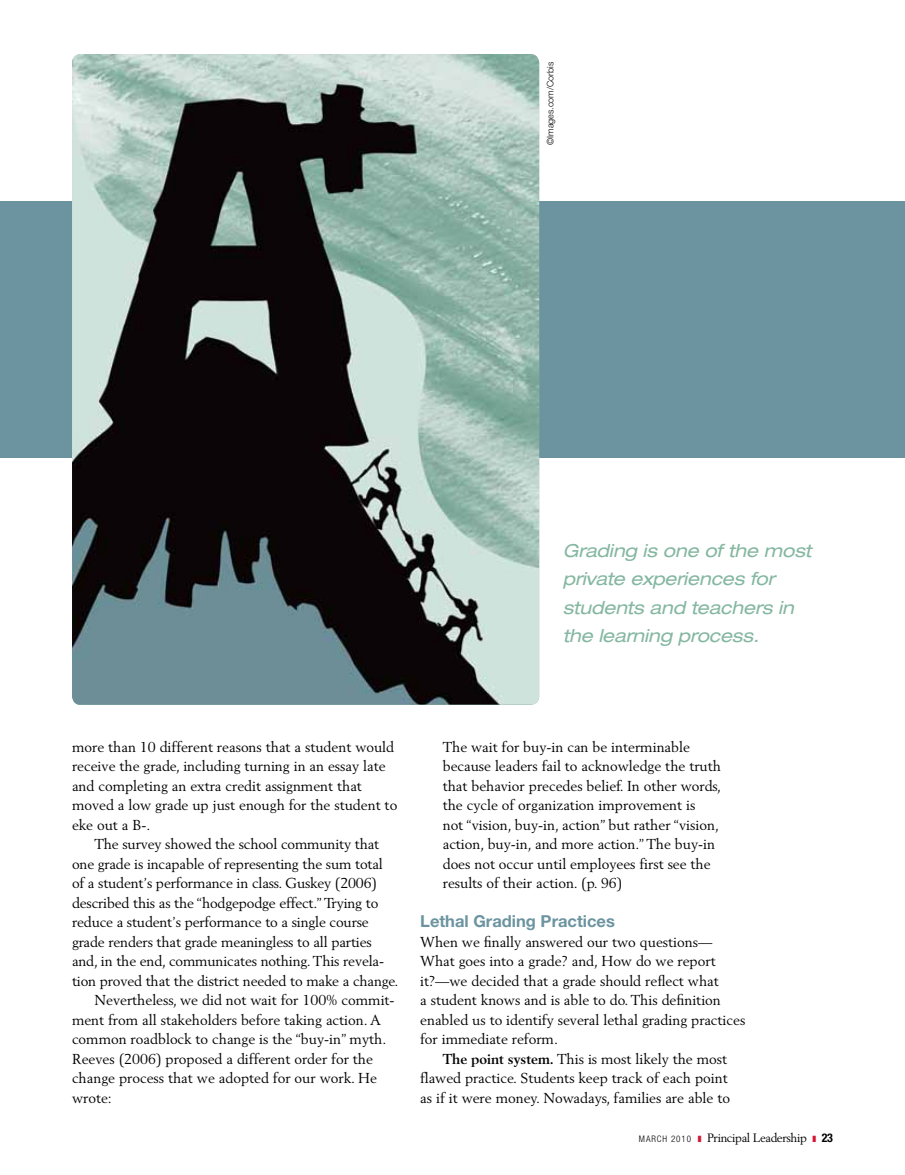
<style>
.page{position:relative;width:905px;height:1175px;background:#fff}
.page>*{position:absolute;margin:0;border:0;box-sizing:border-box;transform-origin:0 0}
.t1{font:italic expanded 18px/28.5px "Helvetica Neue LT";letter-spacing:-.005em;color:#84b7a0}
.t2{font:700 16.5px "Helvetica Neue LT";color:#6c94a0}
.t3{font:14.25px/19.5px "Berling LT";color:#000}
.t4{font:12px "Berling LT";letter-spacing:-.03em;color:#000}
.t5{font:300 9px "Helvetica Neue LT";color:#000}
.s1{font-weight:700}
.s2{font-family:"Helvetica Neue LT";font-weight:300;font-stretch:condensed;font-size:9px}
.s3{font-family:"Helvetica Neue LT";font-weight:700;font-stretch:condensed}
</style>
<div class="page">
<div style="left:0;top:201px;width:904px;height:257px;background:#6c94a0"></div>
<img style="left:72px;top:54px;width:467px;height:650px">
<p class="t5" style="left:545px;top:145px;width:85px;rotate:-90deg">©Images.com/Corbis</p>
<p class="t1" style="left:562px;top:536px;width:250px">Grading is one of the most private experiences for students and teachers in the learning process.</p>
<p class="t3" style="left:72px;top:737px;width:323px">more than 10 different reasons that a student would</p>
<p class="t3" style="left:72px;top:756px;width:315px">receive the grade, including turning in an essay late</p>
<p class="t3" style="left:72px;top:776px;width:291px">and completing an extra credit assignment that</p>
<p class="t3" style="left:72px;top:795px;width:327px">moved a low grade up just enough for the student to</p>
<p class="t3" style="left:72px;top:815px;width:80px">eke out a B-.</p>
<p class="t3" style="left:95px;top:834px;width:286px">The survey showed the school community that</p>
<p class="t3" style="left:72px;top:854px;width:312px">one grade is incapable of representing the sum total</p>
<p class="t3" style="left:72px;top:873px;width:306px">of a student’s performance in class. Guskey (2006)</p>
<p class="t3" style="left:72px;top:893px;width:308px">described this as the “hodgepodge effect.” Trying to</p>
<p class="t3" style="left:72px;top:912px;width:298px">reduce a student’s performance to a single course</p>
<p class="t3" style="left:72px;top:932px;width:301px">grade renders that grade meaningless to all parties</p>
<p class="t3" style="left:72px;top:951px;width:313px">and, in the end, communicates nothing. This revela-</p>
<p class="t3" style="left:72px;top:971px;width:328px">tion proved that the district needed to make a change.</p>
<p class="t3" style="left:95px;top:990px;width:301px">Nevertheless, we did not wait for 100% commit-</p>
<p class="t3" style="left:72px;top:1009px;width:310px">ment from all stakeholders before taking action. A</p>
<p class="t3" style="left:72px;top:1029px;width:316px">common roadblock to change is the “buy-in” myth.</p>
<p class="t3" style="left:72px;top:1048px;width:302px">Reeves (2006) proposed a different order for the</p>
<p class="t3" style="left:72px;top:1068px;width:306px">change process that we adopted for our work. He</p>
<p class="t3" style="left:72px;top:1087px;width:41px">wrote:</p>
<p class="t3" style="left:442px;top:736px;width:280px">The wait for buy-in can be interminable because leaders fail to acknowledge the truth that behavior precedes belief. In other words, the cycle of organization improvement is<br>not “vision, buy-in, action” but rather “vision, action, buy-in, and more action.” The buy-in does not occur until employees first see the results of their action. (p. 96)</p>
<p class="t2" style="left:420px;top:911px;width:196px">Lethal Grading Practices</p>
<p class="t3" style="left:420px;top:932px;width:293px">When we finally answered our two questions—</p>
<p class="t3" style="left:420px;top:951px;width:297px">What goes into a grade? and, How do we report</p>
<p class="t3" style="left:420px;top:971px;width:300px">it?—we decided that a grade should reflect what</p>
<p class="t3" style="left:420px;top:990px;width:302px">a student knows and is able to do. This definition</p>
<p class="t3" style="left:420px;top:1010px;width:326px">enabled us to identify several lethal grading practices</p>
<p class="t3" style="left:420px;top:1029px;width:139px">for immediate reform.</p>
<p class="t3" style="left:443px;top:1049px;width:286px"><span class="s1">The point system.</span> This is most likely the most</p>
<p class="t3" style="left:420px;top:1068px;width:309px">flawed practice. Students keep track of each point</p>
<p class="t3" style="left:420px;top:1088px;width:311px">as if it were money. Nowadays, families are able to</p>
<p class="t4" style="left:639px;top:1130px;width:195px"><span class="s2">MARCH 2010</span> Principal Leadership <span class="s3">23</span></p>
</div>
